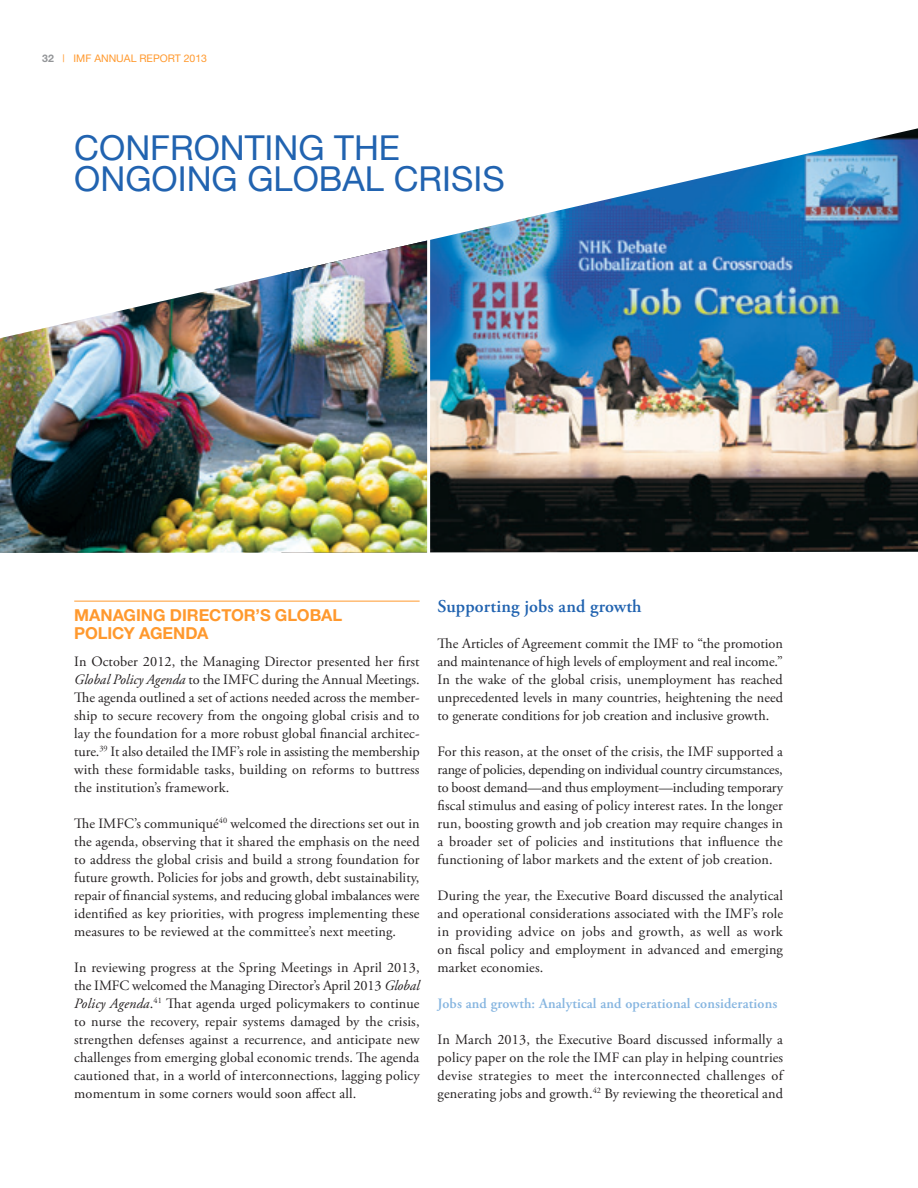
<style>
.page{position:relative;width:918px;height:1188px;background:#fff}
.page>*{position:absolute;margin:0;border:0;box-sizing:border-box;transform-origin:0 0}
.chapter_title{font:34.5px/31.5px "Helvetica Neue";color:#2163b0}
.B-head{font:600 18px "Adobe Garamond Pro";letter-spacing:.01em;color:#2163b0}
.A-head{font:700 16.5px/17.2px "Helvetica Neue";letter-spacing:-.005em;color:#ff992e}
.body_text{font:14.25px/18px "Adobe Garamond Pro";letter-spacing:.01em;color:#231f20;text-align:justify}
.C-head{font:600 14.25px "Adobe Garamond Pro";letter-spacing:.01em;color:#86b5e0}
.t1{font:10.5px "Helvetica Neue";color:#ff992e}
.s1{font-weight:700;color:#939598}
.s2{font-style:italic}
</style>
<div class="page">
<hr style="left:74px;top:601px;width:346px;height:1px;background:#ff992e">
<img style="left:430px;top:128px;width:488px;height:425px">
<img style="left:0;top:240px;width:427px;height:313px">
<p class="t1" style="left:42px;top:52px;width:166px"><span class="s1">32</span> | IMF ANNUAL REPORT 2013</p>
<p class="chapter_title" style="left:74px;top:131px;width:432px">CONFRONTING THE<br>ONGOING GLOBAL CRISIS</p>
<p class="A-head" style="left:74px;top:607px;width:270px">MANAGING DIRECTOR’S GLOBAL<br>POLICY AGENDA</p>
<p class="body_text" style="left:74px;top:653px;width:347px">In October 2012, the Managing Director presented her first <span class="s2">Global Policy Agenda</span> to the IMFC during the Annual Meetings.<br>The agenda outlined a set of actions needed across the member&shy;ship to secure recovery from the ongoing global crisis and to lay the foundation for a more robust global financial architec&shy;ture.<sup>39</sup> It also detailed the IMF’s role in assisting the membership with these formidable tasks, building on reforms to buttress the institution’s framework.</p>
<p class="body_text" style="left:74px;top:815px;width:347px">The IMFC’s communiqué<sup>40</sup> welcomed the directions set out in the agenda, observing that it shared the emphasis on the need to address the global crisis and build a strong foundation for future growth. Policies for jobs and growth, debt sustainability, repair of financial systems, and reducing global imbalances were identified as key priorities, with progress implementing these measures to be reviewed at the committee’s next meeting.</p>
<p class="body_text" style="left:74px;top:959px;width:347px">In reviewing progress at the Spring Meetings in April 2013, the IMFC welcomed the Managing Director’s April 2013 <span class="s2">Global Policy Agenda</span>.<sup>41</sup> That agenda urged policymakers to continue to nurse the recovery, repair systems damaged by the crisis, strengthen defenses against a recurrence, and anticipate new challenges from emerging global economic trends. The agenda cautioned that, in a world of interconnections, lagging policy momentum in some corners would soon affect all.</p>
<p class="B-head" style="left:438px;top:596px;width:206px">Supporting jobs and growth</p>
<p class="body_text" style="left:438px;top:635px;width:347px">The Articles of Agreement commit the IMF to “the promotion and maintenance of high levels of employment and real income.” In the wake of the global crisis, unemployment has reached unprecedented levels in many countries, heightening the need to generate conditions for job creation and inclusive growth.</p>
<p class="body_text" style="left:438px;top:743px;width:347px">For this reason, at the onset of the crisis, the IMF supported a range of policies, depending on individual country circumstances, to boost demand—and thus employment—including temporary fiscal stimulus and easing of policy interest rates. In the longer run, boosting growth and job creation may require changes in a broader set of policies and institutions that influence the functioning of labor markets and the extent of job creation.</p>
<p class="body_text" style="left:438px;top:887px;width:347px">During the year, the Executive Board discussed the analytical and operational considerations associated with the IMF’s role in providing advice on jobs and growth, as well as work on fiscal policy and employment in advanced and emerging market economies.</p>
<p class="C-head" style="left:438px;top:995px;width:341px">Jobs and growth: Analytical and operational considerations</p>
<p class="body_text" style="left:438px;top:1031px;width:347px">In March 2013, the Executive Board discussed informally a policy paper on the role the IMF can play in helping countries devise strategies to meet the interconnected challenges of generating jobs and growth.<sup>42</sup> By reviewing the theoretical and</p>
</div>
